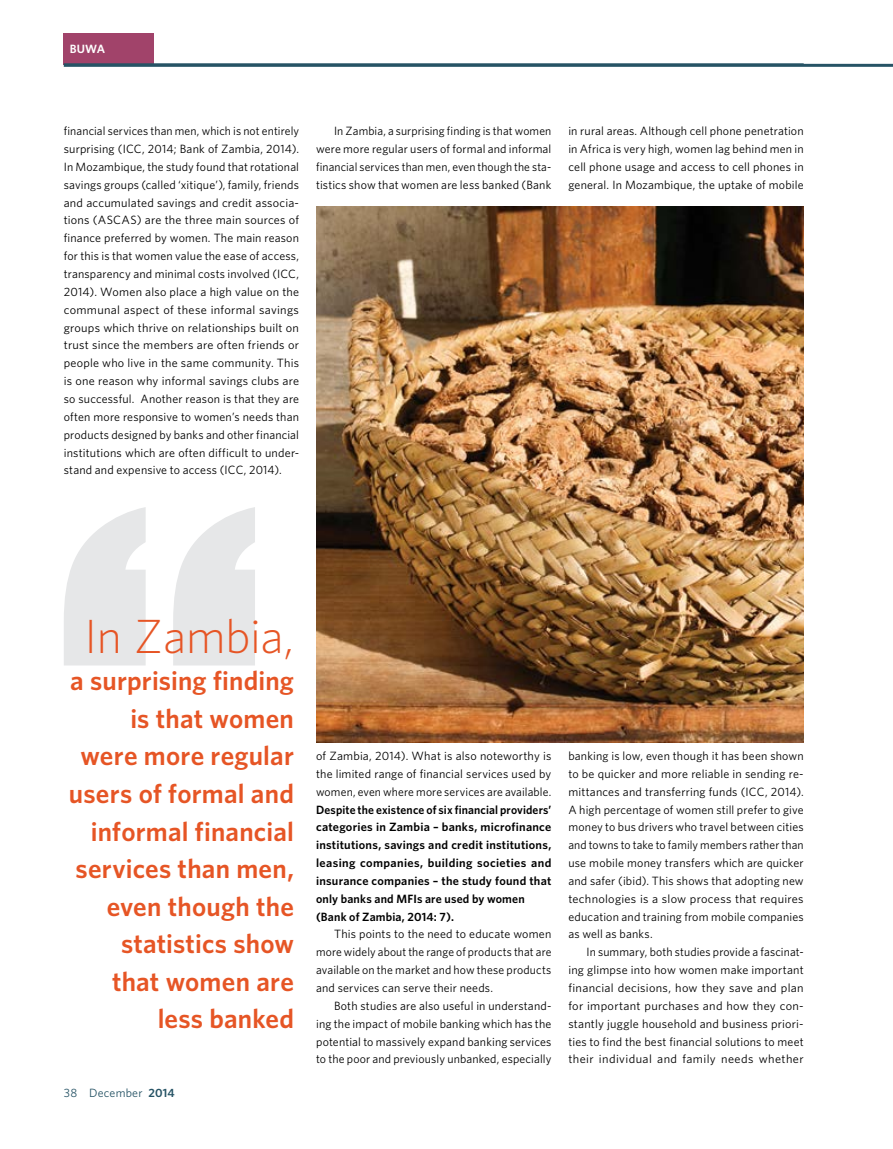
<style>
.page{position:relative;width:893px;height:1149px;background:#fff}
.page>*{position:absolute;margin:0;border:0;box-sizing:border-box;transform-origin:0 0}
.t1{font:300 48px "Whitney";letter-spacing:-.005em;color:#e65525}
.t2{font:600 27px/37.5px "Whitney";letter-spacing:.005em;color:#e65525;text-align:right}
.t3{font:12px/17.9px "Whitney";letter-spacing:.015em;color:#000;text-align:justify}
.t4{font:600 12px/17.9px "Whitney";letter-spacing:.015em;color:#000}
.t5{font:12px "Whitney";letter-spacing:.02em;color:#265365}
.t6{font:600 12px "Whitney";color:#fff}
.s1{font-weight:600}
</style>
<div class="page">
<div style="left:64px;top:33px;width:90px;height:31px;background:#a1436a"></div>
<svg style="left:64px;top:507px;width:191px;height:158px"></svg>
<img style="left:316px;top:206px;width:488px;height:536px">
<hr style="left:64px;top:64px;width:829px;height:3px;background:#265365">
<p class="t6" style="left:70px;top:42px;width:37px">BUWA</p>
<p class="t3" style="left:64px;top:122px;width:237px">financial services than men, which is not entirely surprising (ICC, 2014; Bank of Zambia, 2014).<br>In Mozambique, the study found that rotational savings groups (called ‘xitique’), family, friends and accumulated savings and credit associa&shy;tions (ASCAS) are the three main sources of finance preferred by women. The main reason for this is that women value the ease of access, transparency and minimal costs involved (ICC, 2014). Women also place a high value on the communal aspect of these informal savings groups which thrive on relationships built on trust since the members are often friends or people who live in the same community. This is one reason why informal savings clubs are so successful. Another reason is that they are often more responsive to women’s needs than products designed by banks and other financial institutions which are often difficult to under&shy;stand and expensive to access (ICC, 2014).</p>
<p class="t3" style="left:316px;top:122px;width:237px;text-indent:18px">In Zambia, a surprising finding is that women were more regular users of formal and informal financial services than men, even though the sta&shy;tistics show that women are less banked (Bank</p>
<p class="t3" style="left:568px;top:122px;width:237px">in rural areas. Although cell phone penetration in Africa is very high, women lag behind men in cell phone usage and access to cell phones in general. In Mozambique, the uptake of mobile</p>
<h1 class="t1" style="left:84px;top:608px;width:211px">In Zambia,</h1>
<h2 class="t2" style="left:69px;top:661px;width:227px">a surprising finding is that women were more regular users of formal and informal financial services than men, even though the statistics show that women are less banked</h2>
<p class="t5" style="left:64px;top:1085px;width:112px">38 December <span class="s1">2014</span></p>
<p class="t3" style="left:316px;top:746px;width:237px">of Zambia, 2014). What is also noteworthy is the limited range of financial services used by women, even where more services are available.</p>
<p class="t4" style="left:316px;top:799px;width:237px">Despite the existence of six financial providers’ categories in Zambia – banks, microfinance institutions, savings and credit institutions, leasing companies, building societies and insurance companies – the study found that only banks and MFIs are used by women (Bank of Zambia, 2014: 7).</p>
<p class="t3" style="left:316px;top:924px;width:237px;text-indent:18px">This points to the need to educate women more widely about the range of products that are available on the market and how these products and services can serve their needs.</p>
<p class="t3" style="left:316px;top:996px;width:237px;text-indent:18px">Both studies are also useful in understand&shy;ing the impact of mobile banking which has the potential to massively expand banking services to the poor and previously unbanked, especially</p>
<p class="t3" style="left:568px;top:746px;width:237px">banking is low, even though it has been shown to be quicker and more reliable in sending re&shy;mittances and transferring funds (ICC, 2014).<br>A high percentage of women still prefer to give money to bus drivers who travel between cities and towns to take to family members rather than use mobile money transfers which are quicker and safer (ibid). This shows that adopting new technologies is a slow process that requires education and training from mobile companies as well as banks.</p>
<p class="t3" style="left:568px;top:942px;width:237px;text-indent:18px">In summary, both studies provide a fascinat&shy;ing glimpse into how women make important financial decisions, how they save and plan for important purchases and how they con&shy;stantly juggle household and business priori&shy;ties to find the best financial solutions to meet their individual and family needs whether</p>
</div>
